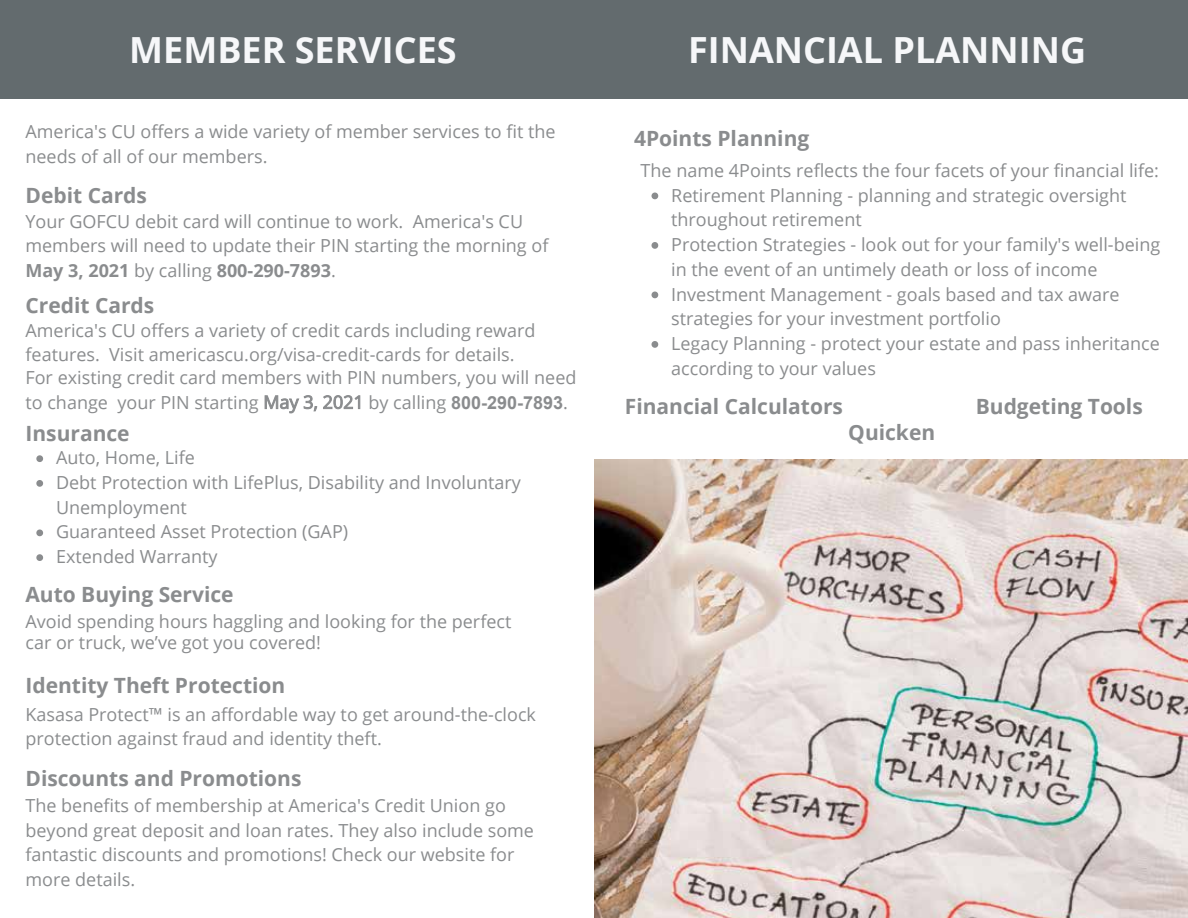
<style>
.page{position:relative;width:1188px;height:918px;background:#fff}
.page>*{position:absolute;margin:0;border:0;box-sizing:border-box;transform-origin:0 0}
.t1{font:700 36px "Open Sans";color:#f6f7f9}
.t2{font:700 21px "Open Sans";color:#8a8c8e}
.t3{font:18px/24.8px "Open Sans";color:#8a8c8e}
.s1{font-weight:700}
.s2{font-family:"Arial";font-weight:700}
</style>
<div class="page">
<div style="left:0;top:0;width:594px;height:99px;background:#636b6e"></div>
<svg style="left:36px;top:455px;width:7px;height:7px"></svg>
<svg style="left:36px;top:480px;width:7px;height:7px"></svg>
<svg style="left:36px;top:529px;width:7px;height:7px"></svg>
<svg style="left:36px;top:554px;width:7px;height:7px"></svg>
<div style="left:594px;top:0;width:594px;height:99px;background:#636b6e"></div>
<img style="left:594px;top:459px;width:594px;height:459px">
<svg style="left:652px;top:193px;width:6px;height:6px"></svg>
<svg style="left:652px;top:242px;width:6px;height:7px"></svg>
<svg style="left:652px;top:292px;width:6px;height:6px"></svg>
<svg style="left:652px;top:341px;width:6px;height:7px"></svg>
<h1 class="t1" style="left:129px;top:24px;width:329px">MEMBER SERVICES</h1>
<p class="t3" style="left:25px;top:119px;width:532px">America's CU offers a wide variety of member services to fit the needs of all of our members.</p>
<p class="t2" style="left:26px;top:180px;width:123px">Debit Cards</p>
<p class="t3" style="left:25px;top:209px;width:525px">Your GOFCU debit card will continue to work. America's CU members will need to update their PIN starting the morning of<br><span class="s1">May 3, 2021</span> by calling <span class="s1">800-290-7893</span>.</p>
<p class="t2" style="left:26px;top:290px;width:130px">Credit Cards</p>
<p class="t3" style="left:26px;top:318px;width:552px;line-height:23.9px">America's CU offers a variety of credit cards including reward features. Visit americascu.org/visa-credit-cards for details.<br>For existing credit card members with PIN numbers, you will need to change your PIN starting May 3, 2021 by calling <span class="s2">800-290-7893</span>.</p>
<p class="t2" style="left:26px;top:419px;width:106px">Insurance</p>
<p class="t3" style="left:56px;top:445px;width:466px">Auto, Home, Life<br>Debt Protection with LifePlus, Disability and Involuntary<br>Unemployment<br>Guaranteed Asset Protection (GAP)<br>Extended Warranty</p>
<p class="t2" style="left:25px;top:580px;width:210px">Auto Buying Service</p>
<p class="t3" style="left:25px;top:610px;width:487px;line-height:21.6px">Avoid spending hours haggling and looking for the perfect car or truck, we’ve got you covered!</p>
<p class="t2" style="left:25px;top:671px;width:261px">Identity Theft Protection</p>
<p class="t3" style="left:25px;top:701px;width:512px">Kasasa Protect™ is an affordable way to get around-the-clock protection against fraud and identity theft.</p>
<p class="t2" style="left:25px;top:764px;width:278px">Discounts and Promotions</p>
<p class="t3" style="left:25px;top:793px;width:510px">The benefits of membership at America's Credit Union go beyond great deposit and loan rates. They also include some fantastic discounts and promotions! Check our website for more details.</p>
<h1 class="t1" style="left:688px;top:24px;width:400px">FINANCIAL PLANNING</h1>
<p class="t2" style="left:634px;top:124px;width:177px">4Points Planning</p>
<p class="t3" style="left:641px;top:157px;width:520px">The name 4Points reflects the four facets of your financial life:</p>
<p class="t3" style="left:671px;top:182px;width:491px">Retirement Planning - planning and strategic oversight throughout retirement<br>Protection Strategies - look out for your family's well-being in the event of an untimely death or loss of income Investment Management - goals based and tax aware strategies for your investment portfolio<br>Legacy Planning - protect your estate and pass inheritance according to your values</p>
<p class="t2" style="left:625px;top:392px;width:220px">Financial Calculators</p>
<p class="t2" style="left:976px;top:392px;width:169px">Budgeting Tools</p>
<p class="t2" style="left:848px;top:418px;width:88px">Quicken</p>
</div>
